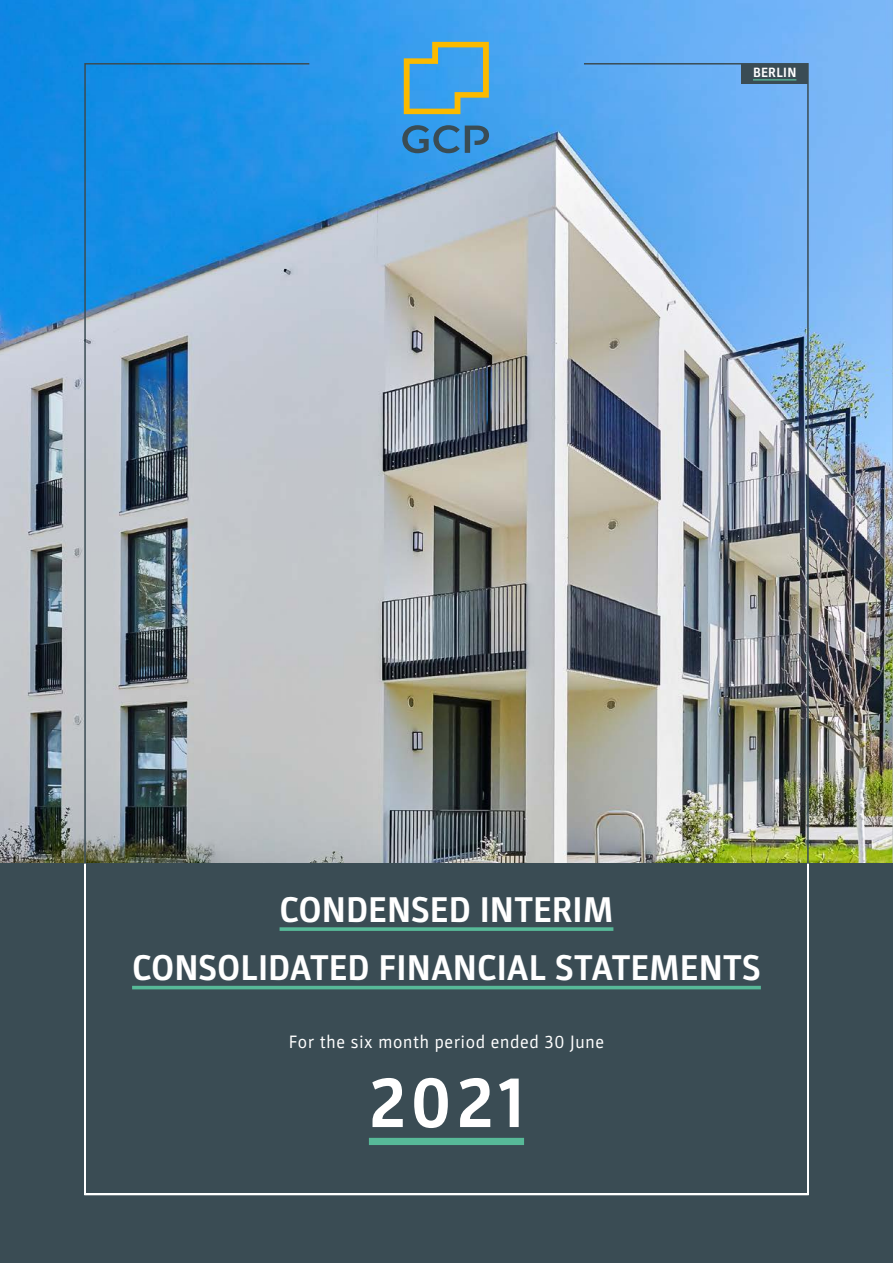
<style>
.page{position:relative;width:893px;height:1263px;background:#fff}
.page>*{position:absolute;margin:0;border:0;box-sizing:border-box;transform-origin:0 0}
.t1{font:700 72px "Parka";color:#fff}
.t2{font:700 36px/58.5px "Parka";color:#fff;text-align:center}
.t3{font:18px "Parka";letter-spacing:.04em;color:#fff}
.t4{font:700 13.5px "Parka";letter-spacing:.02em;color:#fff}
</style>
<div class="page">
<img style="left:0;top:0;width:893px;height:863px">
<svg style="left:404px;top:42px;width:85px;height:20px;background:#7ca89d"></svg>
<div style="left:0;top:863px;width:893px;height:400px;background:#3a4c54"></div>
<img style="left:84px;top:62px;width:725px;height:800px">
<svg style="left:84px;top:862px;width:725px;height:334px"></svg>
<div style="left:741px;top:64px;width:67px;height:19px;background:#3a4c54"></div>
<hr style="left:753px;top:79px;width:43px;height:2px;background:#57b998">
<p class="t4" style="left:753px;top:65px;width:45px">BERLIN</p>
<p class="t2" style="left:132px;top:880px;width:630px">CONDENSED INTERIM<br>CONSOLIDATED FINANCIAL STATEMENTS</p>
<p class="t3" style="left:289px;top:1031px;width:317px">For the six month period ended 30 June</p>
<h1 class="t1" style="left:369px;top:1062px;width:157px">2021</h1>
</div>
